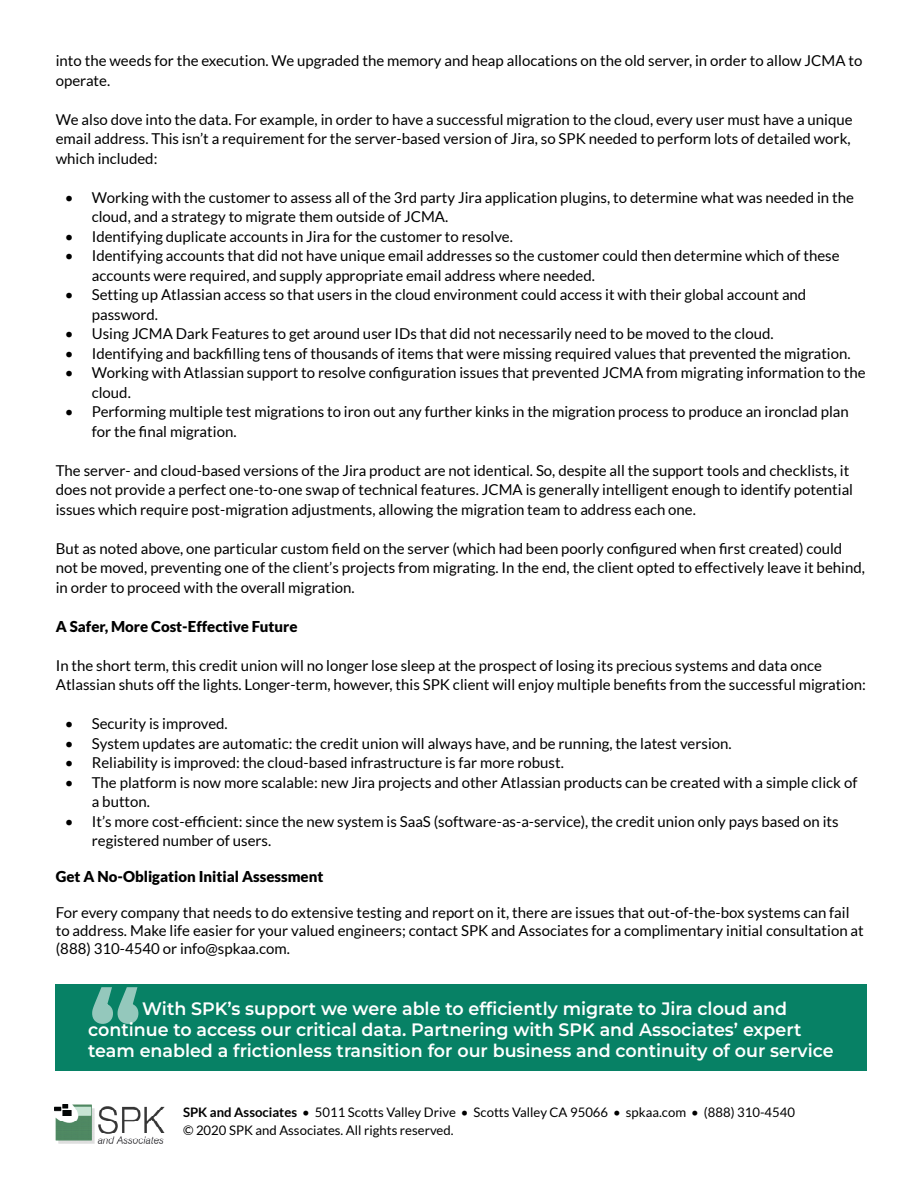
<style>
.page{position:relative;width:918px;height:1188px;background:#fff}
.page>*{position:absolute;margin:0;border:0;box-sizing:border-box;transform-origin:0 0}
.t1{font:100 108px "Montserrat";color:#fff}
.t2{font:100 18px/21px "Montserrat";color:#fff}
.t3{font:15px/19.5px "Lato";color:#000}
.t4{font:900 15px "Lato";color:#000}
.t5{font:13.2px/18px "Lato";color:#000}
.s1{font-weight:700}
</style>
<div class="page">
<img style="left:54px;top:1105px;width:110px;height:39px">
<div style="left:55px;top:984px;width:812px;height:87px;background:#078165"></div>
<p class="t3" style="left:56px;top:51px;width:808px">into the weeds for the execution. We upgraded the memory and heap allocations on the old server, in order to allow JCMA to operate.</p>
<p class="t3" style="left:56px;top:109px;width:798px">We also dove into the data. For example, in order to have a successful migration to the cloud, every user must have a unique email address. This isn’t a requirement for the server-based version of Jira, so SPK needed to perform lots of detailed work, which included:</p>
<p class="t3" style="left:92px;top:187px;width:764px;text-indent:-27px">• Working with the customer to assess all of the 3rd party Jira application plugins, to determine what was needed in the cloud, and a strategy to migrate them outside of JCMA.</p>
<p class="t3" style="left:65px;top:226px;width:450px">• Identifying duplicate accounts in Jira for the customer to resolve.</p>
<p class="t3" style="left:92px;top:246px;width:749px;text-indent:-27px">• Identifying accounts that did not have unique email addresses so the customer could then determine which of these accounts were required, and supply appropriate email address where needed.</p>
<p class="t3" style="left:92px;top:285px;width:716px;text-indent:-27px">• Setting up Atlassian access so that users in the cloud environment could access it with their global account and password.</p>
<p class="t3" style="left:65px;top:324px;width:710px">• Using JCMA Dark Features to get around user IDs that did not necessarily need to be moved to the cloud.</p>
<p class="t3" style="left:65px;top:343px;width:787px">• Identifying and backfilling tens of thousands of items that were missing required values that prevented the migration.</p>
<p class="t3" style="left:92px;top:363px;width:775px;text-indent:-27px">• Working with Atlassian support to resolve configuration issues that prevented JCMA from migrating information to the cloud.</p>
<p class="t3" style="left:92px;top:402px;width:759px;text-indent:-27px">• Performing multiple test migrations to iron out any further kinks in the migration process to produce an ironclad plan for the final migration.</p>
<p class="t3" style="left:56px;top:460px;width:799px">The server- and cloud-based versions of the Jira product are not identical. So, despite all the support tools and checklists, it does not provide a perfect one-to-one swap of technical features. JCMA is generally intelligent enough to identify potential issues which require post-migration adjustments, allowing the migration team to address each one.</p>
<p class="t3" style="left:56px;top:538px;width:811px">But as noted above, one particular custom field on the server (which had been poorly configured when first created) could not be moved, preventing one of the client’s projects from migrating. In the end, the client opted to effectively leave it behind, in order to proceed with the overall migration.</p>
<p class="t4" style="left:56px;top:617px;width:243px">A Safer, More Cost-Effective Future</p>
<p class="t3" style="left:56px;top:655px;width:812px">In the short term, this credit union will no longer lose sleep at the prospect of losing its precious systems and data once<br>Atlassian shuts off the lights. Longer-term, however, this SPK client will enjoy multiple benefits from the successful migration:</p>
<p class="t3" style="left:65px;top:714px;width:164px">• Security is improved.</p>
<p class="t3" style="left:65px;top:733px;width:668px">• System updates are automatic: the credit union will always have, and be running, the latest version.</p>
<p class="t3" style="left:65px;top:753px;width:501px">• Reliability is improved: the cloud-based infrastructure is far more robust.</p>
<p class="t3" style="left:92px;top:772px;width:767px;text-indent:-27px">• The platform is now more scalable: new Jira projects and other Atlassian products can be created with a simple click of a button.</p>
<p class="t3" style="left:92px;top:811px;width:748px;text-indent:-27px">• It’s more cost-efficient: since the new system is SaaS (software-as-a-service), the credit union only pays based on its registered number of users.</p>
<p class="t4" style="left:56px;top:868px;width:269px">Get A No-Obligation Initial Assessment</p>
<p class="t3" style="left:56px;top:904px;width:809px;line-height:18px">For every company that needs to do extensive testing and report on it, there are issues that out-of-the-box systems can fail to address. Make life easier for your valued engineers; contact SPK and Associates for a complimentary initial consultation at (888) 310-4540 or info@spkaa.com.</p>
<h1 class="t1" style="left:89px;top:957px;width:55px">“</h1>
<p class="t2" style="left:88px;top:998px;width:747px;text-indent:54px">With SPK’s support we were able to efficiently migrate to Jira cloud and continue to access our critical data. Partnering with SPK and Associates’ expert team enabled a frictionless transition for our business and continuity of our service</p>
<p class="t5" style="left:183px;top:1104px;width:614px"><span class="s1">SPK and Associates</span> • 5011 Scotts Valley Drive • Scotts Valley CA 95066 • spkaa.com • (888) 310-4540 © 2020 SPK and Associates. All rights reserved.</p>
</div>
